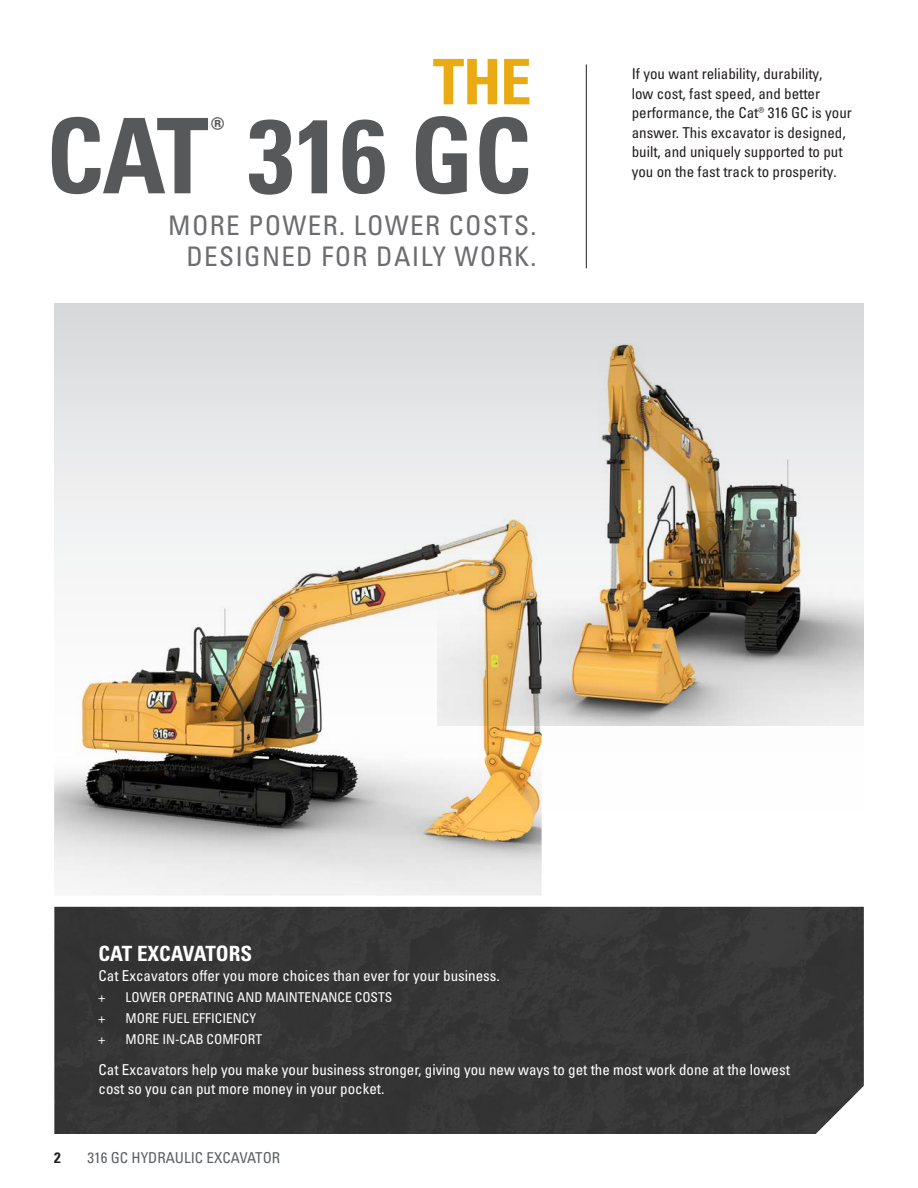
<style>
.page{position:relative;width:918px;height:1188px;background:#fff}
.page>*{position:absolute;margin:0;border:0;box-sizing:border-box;transform-origin:0 0}
.t1{font:104.4px "Univers LTCYR 67 Bold Cond";color:#57585a}
.t2{font:62.85px "Univers LTCYR 67 Bold Cond";color:#eaaa11}
.t3{font:34.35px "Univers LTCYR 67 Bold Cond";color:#57585a}
.t4{font:condensed 27px/30.5px "Univers LTCYR 57";letter-spacing:.05em;color:#6c6d70;text-align:right}
.Body_copy_white{font:21px "Univers LTCYR 67 Bold Cond";color:#fff}
.Body_copy_white-2{font:condensed 15px/19.5px "Univers LTCYR 57";color:#fff}
.Body_copy{font:condensed 15px/19.5px "Univers LTCYR 57";color:#231f20}
.t5{font:condensed 15px "Univers LTCYR 57";color:#5d6163}
.t6{font:15px "Univers LTCYR 67 Bold Cond";color:#231f20}
.t7{font:condensed 13.5px "Univers LTCYR 57";color:#fff}
</style>
<div class="page">
<svg style="left:54px;top:303px;width:810px;height:604px"></svg>
<div style="left:419px;top:303px;width:445px;height:423px;background:#d9dadc"></div>
<img style="left:437px;top:344px;width:427px;height:382px">
<svg style="left:54px;top:406px;width:488px;height:500px;fill:#e8e9ea"></svg>
<img style="left:54px;top:457px;width:488px;height:439px">
<div style="left:54px;top:907px;width:810px;height:227px;background:#363637"></div>
<hr style="left:586px;top:64px;width:1px;height:204px;background:#231f20">
<p class="t2" style="left:433px;top:43px;width:100px">THE</p>
<p class="t1" style="left:46px;top:92px;width:487px">CAT 316 GC</p>
<p class="t3" style="left:211px;top:109px;width:15px">®</p>
<p class="t4" style="left:168px;top:210px;width:370px">MORE POWER. LOWER COSTS.<br>DESIGNED FOR DAILY WORK.</p>
<p class="Body_copy" style="left:632px;top:64px;width:222px">If you want reliability, durability,<br>low cost, fast speed, and better performance, the Cat® 316 GC is your answer. This excavator is designed, built, and uniquely supported to put</p>
<p class="Body_copy" style="left:632px;top:161px;width:206px">you on the fast track to prosperity.</p>
<p class="Body_copy_white" style="left:99px;top:941px;width:155px">CAT EXCAVATORS</p>
<p class="Body_copy_white-2" style="left:99px;top:965px;width:403px">Cat Excavators offer you more choices than ever for your business.</p>
<p class="t7" style="left:99px;top:988px;width:8px">+</p>
<p class="t7" style="left:126px;top:988px;width:268px">LOWER OPERATING AND MAINTENANCE COSTS</p>
<p class="t7" style="left:99px;top:1009px;width:8px">+</p>
<p class="t7" style="left:126px;top:1009px;width:132px">MORE FUEL EFFICIENCY</p>
<p class="t7" style="left:99px;top:1030px;width:8px">+</p>
<p class="t7" style="left:126px;top:1030px;width:138px">MORE IN-CAB COMFORT</p>
<p class="Body_copy_white-2" style="left:99px;top:1059px;width:693px">Cat Excavators help you make your business stronger, giving you new ways to get the most work done at the lowest cost so you can put more money in your pocket.</p>
<p class="t6" style="left:54px;top:1148px;width:8px">2</p>
<p class="t5" style="left:87px;top:1148px;width:194px">316 GC HYDRAULIC EXCAVATOR</p>
</div>
